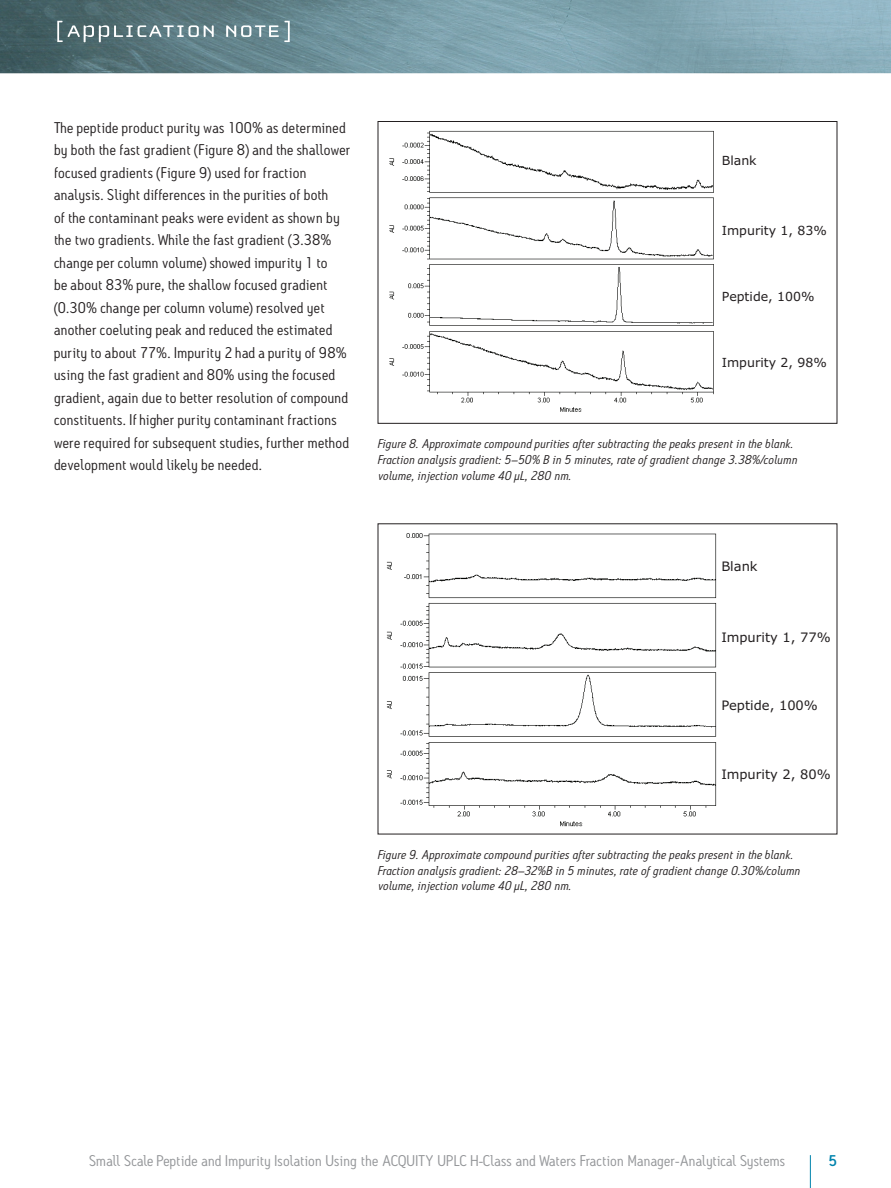
<style>
.page{position:relative;width:891px;height:1188px;background:#fff}
.page>*{position:absolute;margin:0;border:0;box-sizing:border-box;transform-origin:0 0}
.t1{font:15px/22.5px "Antitled OT";letter-spacing:.02em;color:#231f20;scale:1.05 1}
.t2{font:15px "Antitled OT";letter-spacing:.01em;color:#939598;scale:1.05 1}
.t3{font:500 15px "Antitled OT";color:#0083ad;scale:1.05 1}
.t4{font:13.05px "Verdana";color:#231f20}
.t5{font:12.6px "Verdana";color:#231f20}
.t6{font:italic 12.3px/15.8px "Antitled OT";letter-spacing:.02em;color:#231f20;scale:1.05 1}
</style>
<div class="page">
<hr style="left:810px;top:1155px;width:1px;height:33px;background:#0083ad">
<img style="left:0;top:0;width:891px;height:73px">
<svg style="left:57px;top:21px;width:157px;height:21px;background:#738b8f"></svg>
<svg style="left:226px;top:21px;width:64px;height:21px"></svg>
<img style="left:389px;top:130px;width:325px;height:282px">
<div style="left:378px;top:121px;width:459px;height:303px;border:1px solid #231f20"></div>
<img style="left:386px;top:533px;width:331px;height:294px">
<p class="t1" style="left:54px;top:116px;width:284px">The peptide product purity was 100% as determined by both the fast gradient (Figure 8) and the shallower focused gradients (Figure 9) used for fraction analysis. Slight differences in the purities of both<br>of the contaminant peaks were evident as shown by the two gradients. While the fast gradient (3.38% change per column volume) showed impurity 1 to<br>be about 83% pure, the shallow focused gradient (0.30% change per column volume) resolved yet another coeluting peak and reduced the estimated purity to about 77%. Impurity 2 had a purity of 98% using the fast gradient and 80% using the focused gradient, again due to better resolution of compound constituents. If higher purity contaminant fractions were required for subsequent studies, further method development would likely be needed.</p>
<p class="t5" style="left:722px;top:152px;width:36px">Blank</p>
<p class="t5" style="left:722px;top:223px;width:107px">Impurity 1, 83%</p>
<p class="t5" style="left:722px;top:289px;width:94px">Peptide, 100%</p>
<p class="t5" style="left:722px;top:354px;width:107px">Impurity 2, 98%</p>
<p class="t6" style="left:378px;top:436px;width:401px">Figure 8. Approximate compound purities after subtracting the peaks present in the blank.<br>Fraction analysis gradient: 5–50% B in 5 minutes, rate of gradient change 3.38%/column volume, injection volume 40 µL, 280 nm.</p>
<p class="t4" style="left:721px;top:558px;width:38px">Blank</p>
<p class="t4" style="left:721px;top:629px;width:111px">Impurity 1, 77%</p>
<p class="t4" style="left:721px;top:697px;width:98px">Peptide, 100%</p>
<p class="t4" style="left:721px;top:766px;width:111px">Impurity 2, 80%</p>
<p class="t6" style="left:378px;top:846px;width:404px">Figure 9. Approximate compound purities after subtracting the peaks present in the blank.<br>Fraction analysis gradient: 28–32%B in 5 minutes, rate of gradient change 0.30%/column volume, injection volume 40 µL, 280 nm.</p>
<p class="t2" style="left:89px;top:1151px;width:664px">Small Scale Peptide and Impurity Isolation Using the ACQUITY UPLC H-Class and Waters Fraction Manager-Analytical Systems</p>
<p class="t3" style="left:829px;top:1151px;width:10px">5</p>
</div>
